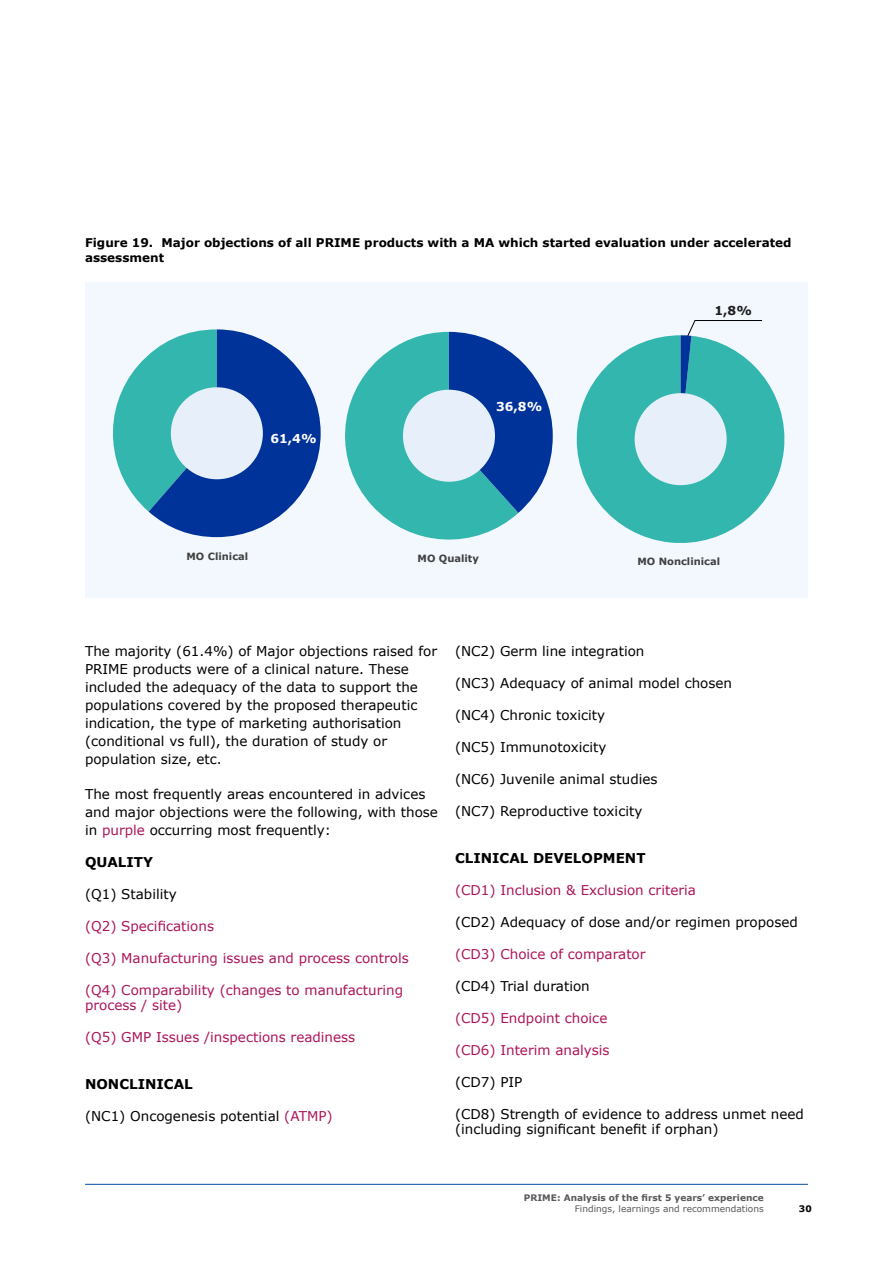
<style>
.page{position:relative;width:893px;height:1263px;background:#fff}
.page>*{position:absolute;margin:0;border:0;box-sizing:border-box;transform-origin:0 0}
.t1{font:13.5px/18px "Verdana";color:#000}
.t2{font:13.5px/15px "Verdana";color:#ac145a}
.t3{font:700 13.5px "Verdana";color:#000}
.t4{font:700 12.3px "Verdana";color:#fff}
.t5{font:700 12.3px "Verdana";color:#1e1e1e}
.t6{font:700 12px/15px "Verdana";color:#000}
.t7{font:700 9.9px "Verdana";color:#404041}
.t8{font:700 9px "Verdana";color:#58595b}
.t9{font:9px "Verdana";color:#58595b}
.t10{font:700 9px "Verdana";color:#000}
.s1{color:#ac145a}
</style>
<div class="page">
<hr style="left:85px;top:1184px;width:723px;height:1px;background:#034ea2">
<div style="left:85px;top:282px;width:723px;height:315px;background:#f2f8fd"></div>
<svg style="left:112px;top:329px;width:209px;height:208px"></svg>
<div style="left:171px;top:387px;width:92px;height:92px;background:#e7f0fa;border-radius:50%"></div>
<svg style="left:345px;top:332px;width:208px;height:208px"></svg>
<div style="left:403px;top:390px;width:92px;height:92px;background:#e7f0fa;border-radius:50%"></div>
<svg style="left:576px;top:335px;width:209px;height:208px;fill:#33b6ad"></svg>
<svg style="left:681px;top:320px;width:82px;height:119px"></svg>
<div style="left:635px;top:393px;width:92px;height:92px;background:#e7f0fa;border-radius:50%"></div>
<p class="t6" style="left:85px;top:235px;width:708px">Figure 19. Major objections of all PRIME products with a MA which started evaluation under accelerated assessment</p>
<p class="t4" style="left:270px;top:429px;width:48px">61,4%</p>
<p class="t4" style="left:496px;top:398px;width:48px">36,8%</p>
<p class="t5" style="left:714px;top:301px;width:39px">1,8%</p>
<p class="t7" style="left:186px;top:549px;width:63px">MO Clinical</p>
<p class="t7" style="left:418px;top:551px;width:63px">MO Quality</p>
<p class="t7" style="left:637px;top:554px;width:84px">MO Nonclinical</p>
<p class="t1" style="left:85px;top:642px;width:354px">The majority (61.4%) of Major objections raised for PRIME products were of a clinical nature. These included the adequacy of the data to support the populations covered by the proposed therapeutic indication, the type of marketing authorisation (conditional vs full), the duration of study or population size, etc.</p>
<p class="t1" style="left:85px;top:785px;width:354px">The most frequently areas encountered in advices and major objections were the following, with those in <span class="s1">purple</span> occurring most frequently:</p>
<p class="t3" style="left:85px;top:852px;width:70px">QUALITY</p>
<p class="t1" style="left:85px;top:885px;width:93px">(Q1) Stability</p>
<p class="t2" style="left:85px;top:918px;width:131px">(Q2) Specifications</p>
<p class="t2" style="left:85px;top:950px;width:325px">(Q3) Manufacturing issues and process controls</p>
<p class="t2" style="left:85px;top:982px;width:320px">(Q4) Comparability (changes to manufacturing process / site)</p>
<p class="t2" style="left:85px;top:1029px;width:272px">(Q5) GMP Issues /inspections readiness</p>
<p class="t3" style="left:85px;top:1074px;width:109px">NONCLINICAL</p>
<p class="t1" style="left:85px;top:1107px;width:249px">(NC1) Oncogenesis potential <span class="s1">(ATMP)</span></p>
<p class="t1" style="left:455px;top:642px;width:191px">(NC2) Germ line integration</p>
<p class="t1" style="left:455px;top:674px;width:279px">(NC3) Adequacy of animal model chosen</p>
<p class="t1" style="left:455px;top:706px;width:152px">(NC4) Chronic toxicity</p>
<p class="t1" style="left:455px;top:738px;width:153px">(NC5) Immunotoxicity</p>
<p class="t1" style="left:455px;top:770px;width:204px">(NC6) Juvenile animal studies</p>
<p class="t1" style="left:455px;top:802px;width:189px">(NC7) Reproductive toxicity</p>
<p class="t3" style="left:455px;top:848px;width:192px">CLINICAL DEVELOPMENT</p>
<p class="t2" style="left:455px;top:882px;width:243px">(CD1) Inclusion &amp; Exclusion criteria</p>
<p class="t1" style="left:455px;top:913px;width:344px">(CD2) Adequacy of dose and/or regimen proposed</p>
<p class="t2" style="left:455px;top:946px;width:192px">(CD3) Choice of comparator</p>
<p class="t1" style="left:455px;top:977px;width:136px">(CD4) Trial duration</p>
<p class="t2" style="left:455px;top:1010px;width:154px">(CD5) Endpoint choice</p>
<p class="t2" style="left:455px;top:1042px;width:156px">(CD6) Interim analysis</p>
<p class="t1" style="left:455px;top:1073px;width:69px">(CD7) PIP</p>
<p class="t1" style="left:455px;top:1106px;width:350px;line-height:15px">(CD8) Strength of evidence to address unmet need (including significant benefit if orphan)</p>
<p class="t8" style="left:524px;top:1191px;width:241px">PRIME: Analysis of the first 5 years’ experience</p>
<p class="t9" style="left:575px;top:1202px;width:190px">Findings, learnings and recommendations</p>
<p class="t10" style="left:799px;top:1202px;width:14px">30</p>
</div>
